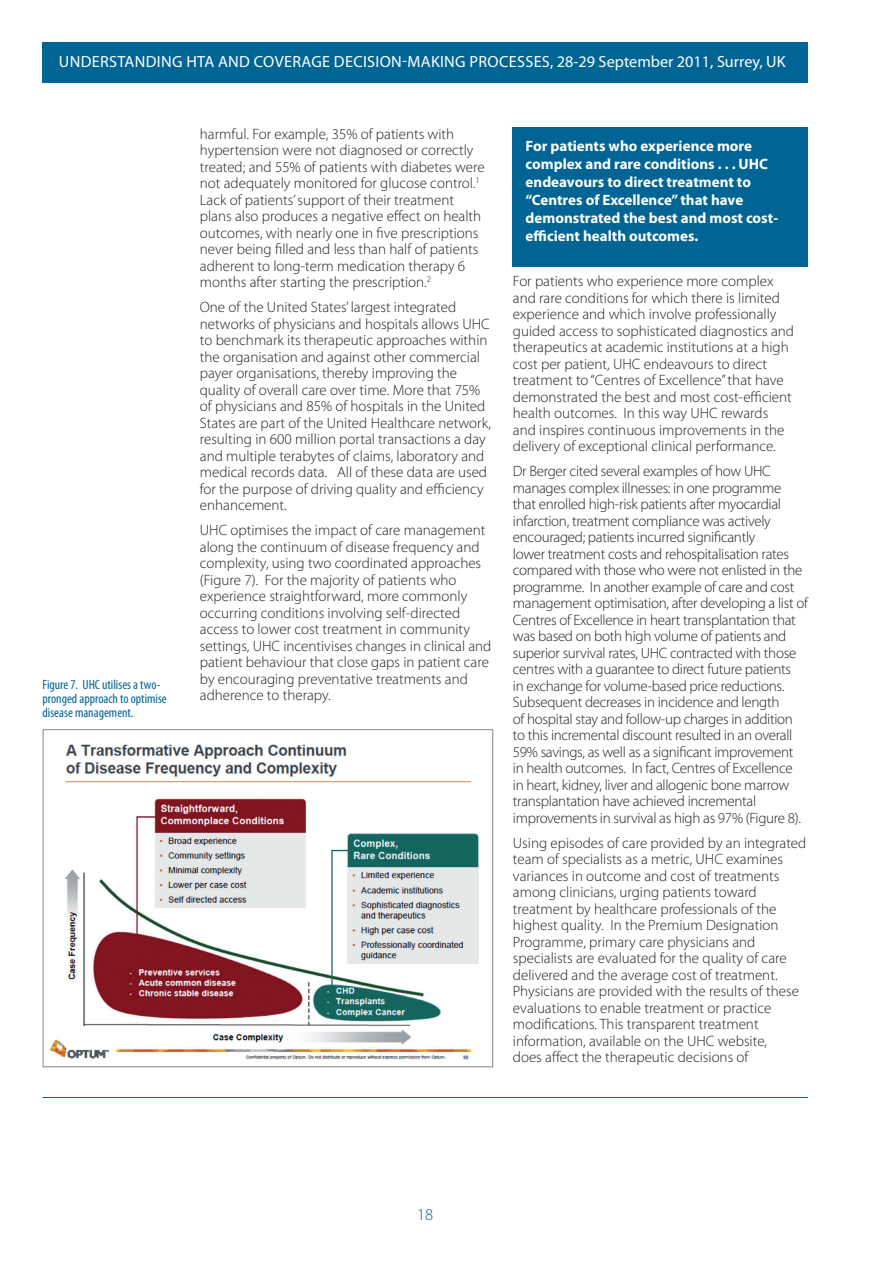
<style>
.page{position:relative;width:893px;height:1263px;background:#fff}
.page>*{position:absolute;margin:0;border:0;box-sizing:border-box;transform-origin:0 0}
.t1{font:300 16.5px "Myriad Pro";color:#006494}
.t2{font:16.2px "Myriad Pro";letter-spacing:.02em;color:#fff}
.t3{font:300 15px/16.5px "Myriad Pro";color:#231f20}
.t4{font:300 15px/16.5px "Myriad Pro";letter-spacing:-.02em;color:#231f20}
.t5{font:700 15px/18px "Myriad Pro";color:#fff}
.t6{font:condensed 13.5px/14.2px "Myriad Pro";color:#006494}
</style>
<div class="page">
<div style="left:43px;top:43px;width:765px;height:40px;background:#006494"></div>
<hr style="left:43px;top:1097px;width:765px;height:1px;background:#006494">
<img style="left:49px;top:744px;width:430px;height:316px">
<div style="left:43px;top:729px;width:450px;height:338px;border:1px solid #939598"></div>
<div style="left:513px;top:127px;width:295px;height:139px;background:#006494"></div>
<p class="t2" style="left:59px;top:52px;width:138px">UNDERSTANDING HTA</p>
<p class="t2" style="left:218px;top:52px;width:569px">AND COVERAGE DECISION-MAKING PROCESS ES, 28-29 SEPTEMBER 2011, SURREY, UK</p>
<p class="t6" style="left:43px;top:677px;width:126px">Figure 7. UHC utilises a two&shy;pronged approach to optimise disease management.</p>
<p class="t3" style="left:200px;top:125px;width:286px">harmful. For example, 35% of patients with hypertension were not diagnosed or correctly treated; and 55% of patients with diabetes were not adequately monitored for glucose control.<sup>1<br></sup>Lack of patients’ support of their treatment plans also produces a negative effect on health outcomes, with nearly one in five prescriptions never being filled and less than half of patients adherent to long-term medication therapy 6 months after starting the prescription.<sup>2</sup></p>
<p class="t3" style="left:200px;top:299px;width:293px">One of the United States’ largest integrated networks of physicians and hospitals allows UHC to benchmark its therapeutic approaches within the organisation and against other commercial payer organisations, thereby improving the quality of overall care over time. More that 75% of physicians and 85% of hospitals in the United States are part of the United H ealthcare network, resulting in 600 million portal transactions a day and multiple terabytes of claims, laboratory and medical records data. All of these data are used for the purpose of driving quality and efficiency enhancement.</p>
<p class="t3" style="left:200px;top:522px;width:293px">UHC optimises the impact of care management along the continuum of disease frequency and complexity, using two coordinated approaches (Figure 7). For the majority of patients who experience straightforward, more commonly occurring conditions involving self-directed access to lower cost treatment in community settings, UHC incentivises changes in clinical and patient behaviour that close gaps in patient care by encouraging preventative treatments and adherence to therapy.</p>
<p class="t5" style="left:526px;top:136px;width:254px">For patients who experience more complex and rare conditions . . . UHC endeavours to direct treatment to “Centres of Excellence” that have demonstrated the best and most cost&shy;efficient health outcomes.</p>
<p class="t3" style="left:513px;top:273px;width:283px">For patients who experience more complex and rare conditions for which there is limited experience and which involve professionally guided access to sophisticated diagnostics and therapeutics at academic institutions at a high cost per patient, UHC endeavours to direct treatment to “Centres of Excellence” that have demonstrated the best and most cost-efficient health outcomes. I n this way UHC rewards and inspires continuous improvements in the delivery of exceptional clinical performance.</p>
<p class="t4" style="left:513px;top:463px;width:297px">Dr Berger cited several examples of how UHC manages complex illnesses: in one programme that enrolled high-risk patients after myocardial infarction, treatment compliance was actively encouraged; patients incurred significantly<br>lower treatment costs and rehospitalisation rates compared with those who were not enlisted in the programme. I n another example of care and cost management optimisation, after developing a list of Centres of Excellence in heart transplantation that was based on both high volume of patients and superior survival rates, UHC contracted with those centres with a guarantee to direct future patients<br>in exchange for volume-based price reductions.<br>Subsequent decreases in incidence and length<br>of hospital stay and follow-up charges in addition to this incremental discount resulted in an overall 59% savings, as well as a significant improvement in health outcomes. I n fact, Centres of Excellence<br>in heart, kidney, liver and allogenic bone marrow transplantation have achieved incremental improvements in survival as high as 97% (Figure 8).</p>
<p class="t3" style="left:513px;top:834px;width:295px">Using episodes of care provided by an integrated team of specialists as a metric, UHC examines variances in outcome and cost of treatments among clinicians, urging patients toward treatment by healthcare professionals of the highest quality. I n the Premium Designation Programme, primary care physicians and specialists are evaluated for the quality of care delivered and the average cost of treatment.<br>Physicians are provided with the results of these evaluations to enable treatment or practice modifications. This transparent treatment information, available on the UHC website,<br>does affect the therapeutic decisions of</p>
<p class="t1" style="left:417px;top:1205px;width:18px">18</p>
</div>
